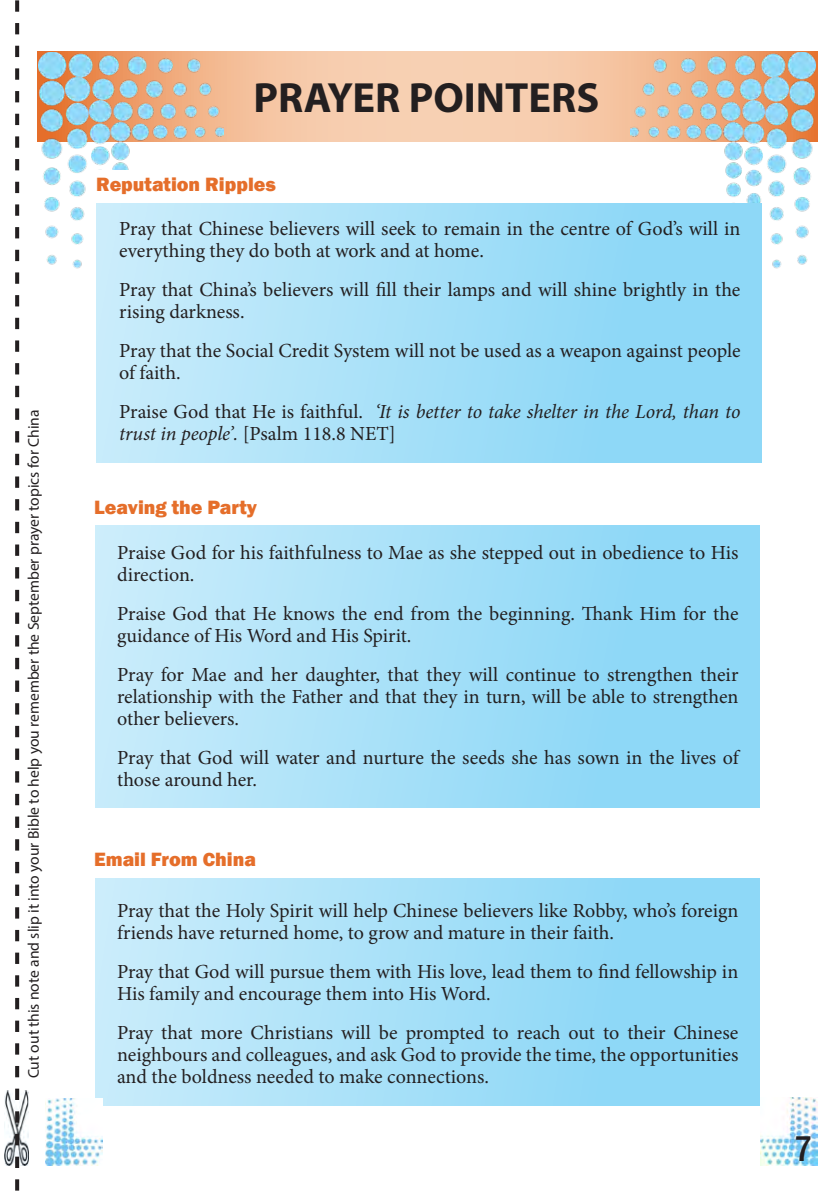
<style>
.page{position:relative;width:840px;height:1191px;background:#fff}
.page>*{position:absolute;margin:0;border:0;box-sizing:border-box;transform-origin:0 0}
.Heading{font:700 42.4px "Myriad Pro";color:#231f20}
.A5_Basic_Paragraph{font:500 condensed 36.8px "Franklin Gothic";color:#231f20}
.Prayer_Points{font:20px/22px "Minion Pro";color:#231f20}
.Prayer_Points-2{font:italic 20px/22px "Minion Pro";letter-spacing:-.01em;color:#231f20}
.Text_Body{font:800 19.8px "Franklin Gothic";color:#e56e2a}
.t1{font:15.6px "Myriad Pro";color:#231f20}
.s1{font-style:normal}
</style>
<div class="page">
<svg style="left:37px;top:51px;width:779px;height:90px;background:#f6caaa"></svg>
<div style="left:95px;top:525px;width:664px;height:283px;background:linear-gradient(to right,#c8ecfb,#84d5f6)"></div>
<div style="left:95px;top:879px;width:664px;height:226px;background:linear-gradient(to right,#c8ecfb,#84d4f6)"></div>
<img style="left:4px;top:1090px;width:25px;height:75px">
<svg style="left:15px;top:0;width:4px;height:1190px"></svg>
<img style="left:38px;top:52px;width:186px;height:217px">
<img style="left:630px;top:52px;width:185px;height:218px">
<img style="left:45px;top:1098px;width:58px;height:67px">
<img style="left:759px;top:1097px;width:58px;height:68px">
<div style="left:92px;top:171px;width:57px;height:114px;background:#fff"></div>
<div style="left:96px;top:203px;width:665px;height:259px;background:linear-gradient(to right,#c8ecfb,#84d4f6)"></div>
<p class="t1" style="left:24px;top:1078px;width:670px;rotate:-90deg">Cut out this note and slip it into your Bible to help you remember the September prayer topics for China</p>
<p class="Heading" style="left:253px;top:70px;width:347px">PRAYER POINTERS</p>
<p class="Text_Body" style="left:96px;top:171px;width:181px">Reputation Ripples</p>
<p class="Prayer_Points" style="left:119px;top:217px;width:622px">Pray that Chinese believers will seek to remain in the centre of God’s will in everything they do both at work and at home.</p>
<p class="Prayer_Points" style="left:119px;top:278px;width:622px">Pray that China’s believers will fill their lamps and will shine brightly in the rising darkness.</p>
<p class="Prayer_Points" style="left:119px;top:339px;width:622px">Pray that the Social Credit System will not be used as a weapon against people of faith.</p>
<p class="Prayer_Points-2" style="left:119px;top:400px;width:622px"><span class="s1">Praise God that He is faithful.</span> ‘It is better to take shelter in the Lord, than to trust in people’. <span class="s1">[Psalm 118.8 NET]</span></p>
<p class="Text_Body" style="left:94px;top:494px;width:164px">Leaving the Party</p>
<p class="Prayer_Points" style="left:117px;top:542px;width:622px">Praise God for his faithfulness to Mae as she stepped out in obedience to His direction.</p>
<p class="Prayer_Points" style="left:117px;top:603px;width:622px">Praise God that He knows the end from the beginning. Thank Him for the guidance of His Word and His Spirit.</p>
<p class="Prayer_Points" style="left:117px;top:664px;width:622px;text-align:justify">Pray for Mae and her daughter, that they will continue to strengthen their relationship with the Father and that they in turn, will be able to strengthen other believers.</p>
<p class="Prayer_Points" style="left:117px;top:747px;width:622px">Pray that God will water and nurture the seeds she has sown in the lives of those around her.</p>
<p class="Text_Body" style="left:94px;top:846px;width:163px">Email From China</p>
<p class="Prayer_Points" style="left:117px;top:900px;width:622px">Pray that the Holy Spirit will help Chinese believers like Robby, who’s foreign friends have returned home, to grow and mature in their faith.</p>
<p class="Prayer_Points" style="left:117px;top:961px;width:622px">Pray that God will pursue them with His love, lead them to find fellowship in<br>His family and encourage them into His Word.</p>
<p class="Prayer_Points" style="left:117px;top:1022px;width:622px;text-align:justify">Pray that more Christians will be prompted to reach out to their Chinese neighbours and colleagues, and ask God to provide the time, the opportunities and the boldness needed to make connections.</p>
<p class="A5_Basic_Paragraph" style="left:793px;top:1124px;width:20px">7</p>
</div>
